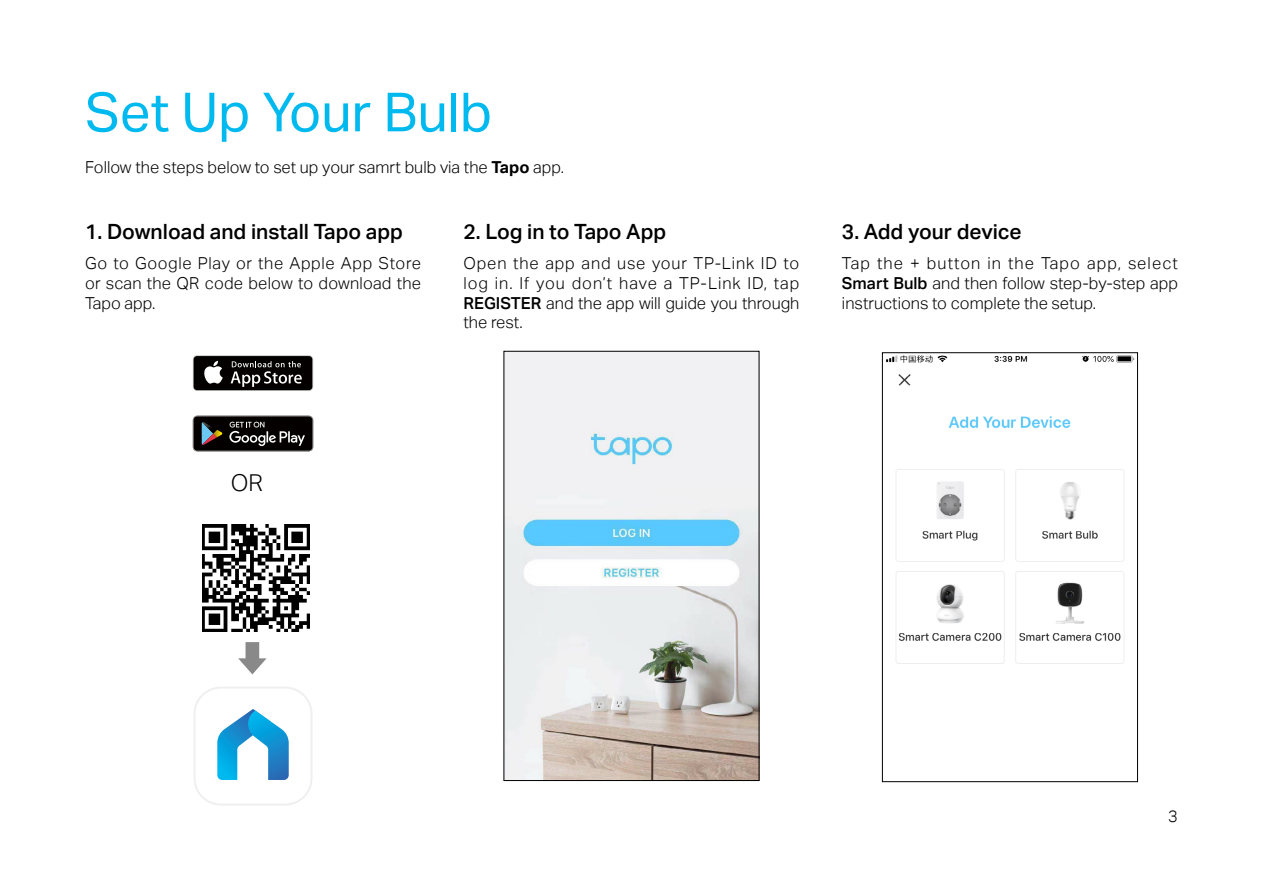
<style>
.page{position:relative;width:1263px;height:893px;background:#fff}
.page>*{position:absolute;margin:0;border:0;box-sizing:border-box;transform-origin:0 0}
.t1{font:54px "TP Link Aktiv Regular";color:#00b9ef}
.t2{font:23.4px "TP Link Aktiv Light";color:#000}
.t3{font:21px "TP Link Aktiv Medium";color:#000}
.t4{font:16.5px/19.8px "TP Link Aktiv Light";color:#000;text-align:justify}
.s1{font-family:"TP Link Aktiv Bold"}
.s2{font-family:"TP Link Aktiv Medium"}
</style>
<div class="page">
<svg style="left:193px;top:355px;width:120px;height:36px"></svg>
<div style="left:194px;top:356px;width:118px;height:34px;background:#040000;border-radius:3px"></div>
<svg style="left:204px;top:361px;width:19px;height:23px"></svg>
<svg style="left:231px;top:361px;width:71px;height:26px"></svg>
<svg style="left:193px;top:416px;width:120px;height:35px;background:#292626"></svg>
<svg style="left:194px;top:687px;width:118px;height:118px"></svg>
<svg style="left:238px;top:642px;width:29px;height:32px"></svg>
<img style="left:202px;top:525px;width:108px;height:107px">
<img style="left:506px;top:353px;width:251px;height:426px">
<div style="left:504px;top:351px;width:255px;height:430px;border:1px solid #000"></div>
<img style="left:886px;top:355px;width:249px;height:309px">
<div style="left:882px;top:352px;width:256px;height:430px;border:1px solid #000"></div>
<h1 class="t1" style="left:85px;top:81px;width:409px">Set Up Your Bulb</h1>
<p class="t4" style="left:85px;top:157px;width:480px">Follow the steps below to set up your samrt bulb via the <span class="s1">Tapo</span> app.</p>
<p class="t3" style="left:85px;top:220px;width:319px">1. Download and install Tapo app</p>
<p class="t4" style="left:85px;top:253px;width:338px">Go to Google Play or the Apple App Store or scan the QR code below to download the Tapo app.</p>
<p class="t3" style="left:463px;top:220px;width:204px">2. Log in to Tapo App</p>
<p class="t4" style="left:463px;top:253px;width:337px">Open the app and use your TP-Link ID to log in. If you don’t have a TP-Link ID, tap <span class="s2">REGISTER</span> and the app will guide you through the rest.</p>
<p class="t3" style="left:842px;top:220px;width:181px">3. Add your device</p>
<p class="t4" style="left:842px;top:253px;width:337px">Tap the + button in the Tapo app, select <span class="s2">Smart Bulb</span> and then follow step-by-step app instructions to complete the setup.</p>
<h2 class="t2" style="left:231px;top:468px;width:34px">OR</h2>
<p class="t4" style="left:1168px;top:806px;width:11px">3</p>
</div>
